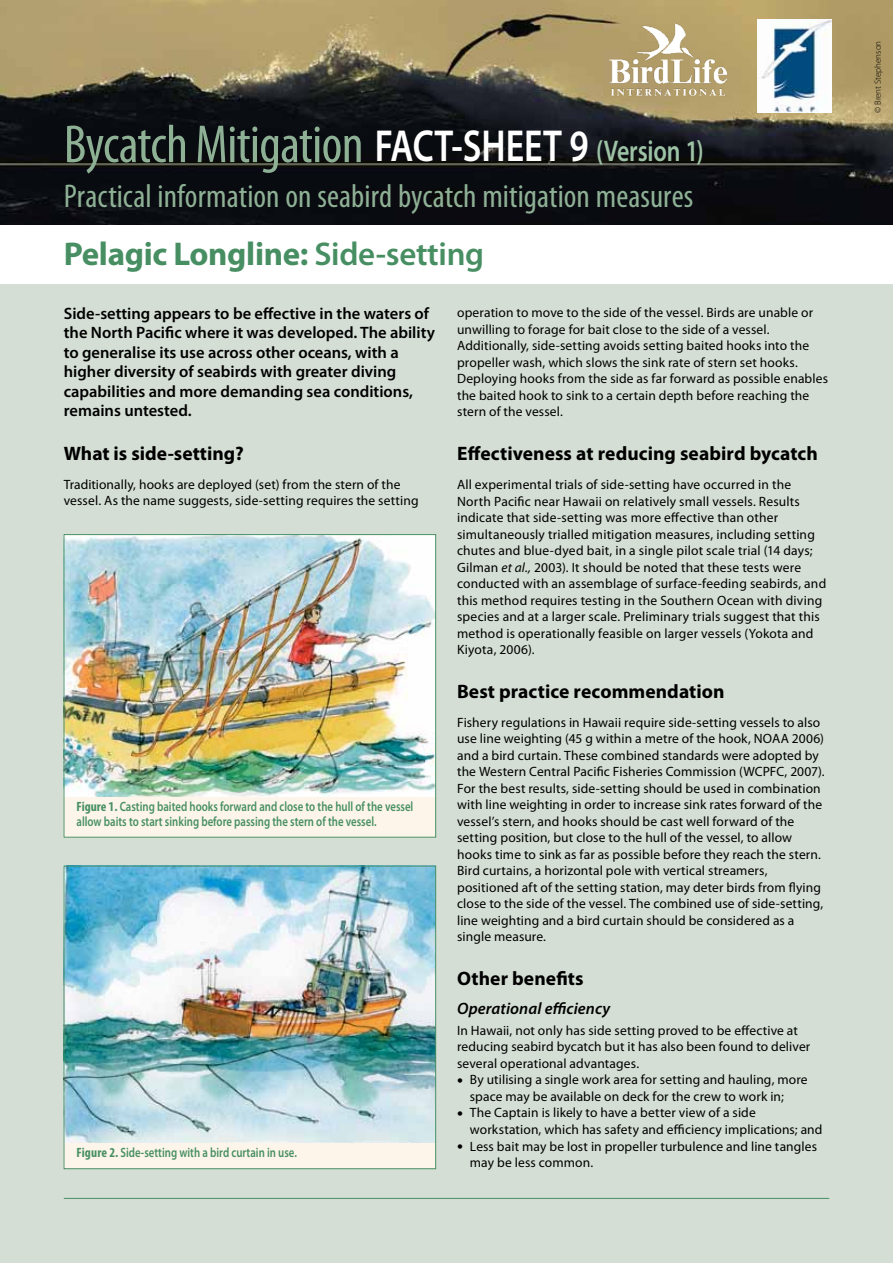
<style>
.page{position:relative;width:893px;height:1263px;background:#fff}
.page>*{position:absolute;margin:0;border:0;box-sizing:border-box;transform-origin:0 0}
.t1{font:condensed 54px "Myriad Pro";letter-spacing:-.01em;color:#8eb095}
.t2{font:600 45px "Myriad Pro";color:#fff;scale:.8 1}
.t3{font:condensed 33px/57.9px "Myriad Pro";letter-spacing:.005em;color:#8eb095}
.t4{font:700 19.5px "Myriad Pro";letter-spacing:.005em;color:#000}
.t5{font:600 16.5px/19.5px "Myriad Pro";color:#000}
.t6{font:italic 600 16.5px "Myriad Pro";letter-spacing:.005em;color:#000}
.t7{font:13.5px/16.5px "Myriad Pro";letter-spacing:.01em;color:#000}
.t8{font:600 13.5px/15px "Myriad Pro";color:#478f63;scale:.8 1}
.t9{font:300 9px "Myriad Pro";color:#000}
.s1{font-weight:700;font-stretch:normal;color:#478f63}
.s2{font-weight:600;font-stretch:normal;color:#478f63}
.s3{font-size:30px;color:#9ec2a6}
.s4{font-weight:700;font-stretch:condensed}
.s5{font-style:italic}
.s6{font-size:21px}
</style>
<div class="page">
<div style="left:0;top:285px;width:893px;height:978px;background:#d4ded4"></div>
<hr style="left:64px;top:1198px;width:765px;height:1px;background:#478f63">
<img style="left:0;top:0;width:893px;height:225px">
<img style="left:604px;top:24px;width:128px;height:81px">
<img style="left:757px;top:19px;width:74px;height:94px">
<div style="left:64px;top:1143px;width:372px;height:25px;background:#fdf5e9"></div>
<img style="left:66px;top:536px;width:368px;height:261px">
<img style="left:66px;top:868px;width:368px;height:275px">
<div style="left:64px;top:797px;width:372px;height:40px;background:#fdf5e9"></div>
<div style="left:64px;top:866px;width:372px;height:303px;border:1px solid #478f63"></div>
<div style="left:64px;top:534px;width:372px;height:303px;border:1px solid #478f63"></div>
<h1 class="t1" style="left:64px;top:112px;width:301px">Bycatch Mitigation</h1>
<h3 class="t3" style="left:64px;top:167px;width:631px">Practical information on seabird bycatch mitigation measures<br><span class="s1">Pelagic Longline:</span> <span class="s2">Side-setting</span></h3>
<h2 class="t2" style="left:375px;top:121px;width:412px">FACT-SHEET 9 <span class="s3">(Version 1)</span></h2>
<p class="t5" style="left:64px;top:303px;width:373px">Side-setting appears to be effective in the waters of the North Pacific where it was developed. The ability to generalise its use across other oceans, with a higher diversity of seabirds with greater diving capabilities and more demanding sea conditions, remains untested.</p>
<h3 class="t4" style="left:64px;top:442px;width:182px">What is side-setting?</h3>
<p class="t7" style="left:64px;top:476px;width:356px">Traditionally, hooks are deployed (set) from the stern of the vessel. As the name suggests, side-setting requires the setting</p>
<p class="t8" style="left:77px;top:799px;width:423px"><span class="s4">Figure 1.</span> Casting baited hooks forward and close to the hull of the vessel allow baits to start sinking before passing the stern of the vessel.</p>
<p class="t8" style="left:77px;top:1145px;width:277px"><span class="s4">Figure 2.</span> Side-setting with a bird curtain in use.</p>
<p class="t7" style="left:457px;top:305px;width:372px">operation to move to the side of the vessel. Birds are unable or unwilling to forage for bait close to the side of a vessel.<br>Additionally, side-setting avoids setting baited hooks into the propeller wash, which slows the sink rate of stern set hooks.<br>Deploying hooks from the side as far forward as possible enables the baited hook to sink to a certain depth before reaching the stern of the vessel.</p>
<h3 class="t4" style="left:457px;top:442px;width:362px">Effectiveness at reducing seabird bycatch</h3>
<p class="t7" style="left:457px;top:477px;width:371px">All experimental trials of side-setting have occurred in the North Pacific near Hawaii on relatively small vessels. Results indicate that side-setting was more effective than other simultaneously trialled mitigation measures, including setting chutes and blue-dyed bait, in a single pilot scale trial (14 days; Gilman <span class="s5">et al.,</span> 2003). It should be noted that these tests were conducted with an assemblage of surface-feeding seabirds, and this method requires testing in the Southern Ocean with diving species and at a larger scale. Preliminary trials suggest that this method is operationally feasible on larger vessels (Yokota and Kiyota, 2006).</p>
<h3 class="t4" style="left:457px;top:680px;width:269px">Best practice recommendation</h3>
<p class="t7" style="left:457px;top:714px;width:369px">Fishery regulations in Hawaii require side-setting vessels to also use line weighting (45 g within a metre of the hook, NOAA 2006) and a bird curtain. These combined standards were adopted by the Western Central Pacific Fisheries Commission (WCPFC, 2007).<br>For the best results, side-setting should be used in combination with line weighting in order to increase sink rates forward of the vessel’s stern, and hooks should be cast well forward of the setting position, but close to the hull of the vessel, to allow hooks time to sink as far as possible before they reach the stern.<br>Bird curtains, a horizontal pole with vertical streamers, positioned aft of the setting station, may deter birds from flying close to the side of the vessel. The combined use of side-setting, line weighting and a bird curtain should be considered as a single measure.</p>
<h3 class="t4" style="left:457px;top:967px;width:128px">Other benefits</h3>
<p class="t6" style="left:457px;top:1000px;width:155px">Operational efficiency</p>
<p class="t7" style="left:457px;top:1022px;width:355px">In Hawaii, not only has side setting proved to be effective at reducing seabird bycatch but it has also been found to deliver several operational advantages.</p>
<p class="t7" style="left:470px;top:1072px;width:339px;text-indent:-13px"><span class="s6">•</span> By utilising a single work area for setting and hauling, more space may be available on deck for the crew to work in;</p>
<p class="t7" style="left:470px;top:1105px;width:354px;text-indent:-13px"><span class="s6">•</span> The Captain is likely to have a better view of a side workstation, which has safety and efficiency implications; and</p>
<p class="t7" style="left:470px;top:1138px;width:349px;text-indent:-13px"><span class="s6">•</span> Less bait may be lost in propeller turbulence and line tangles may be less common.</p>
<p class="t9" style="left:873px;top:113px;width:74px;rotate:-90deg">© Brent Stephenson</p>
</div>
